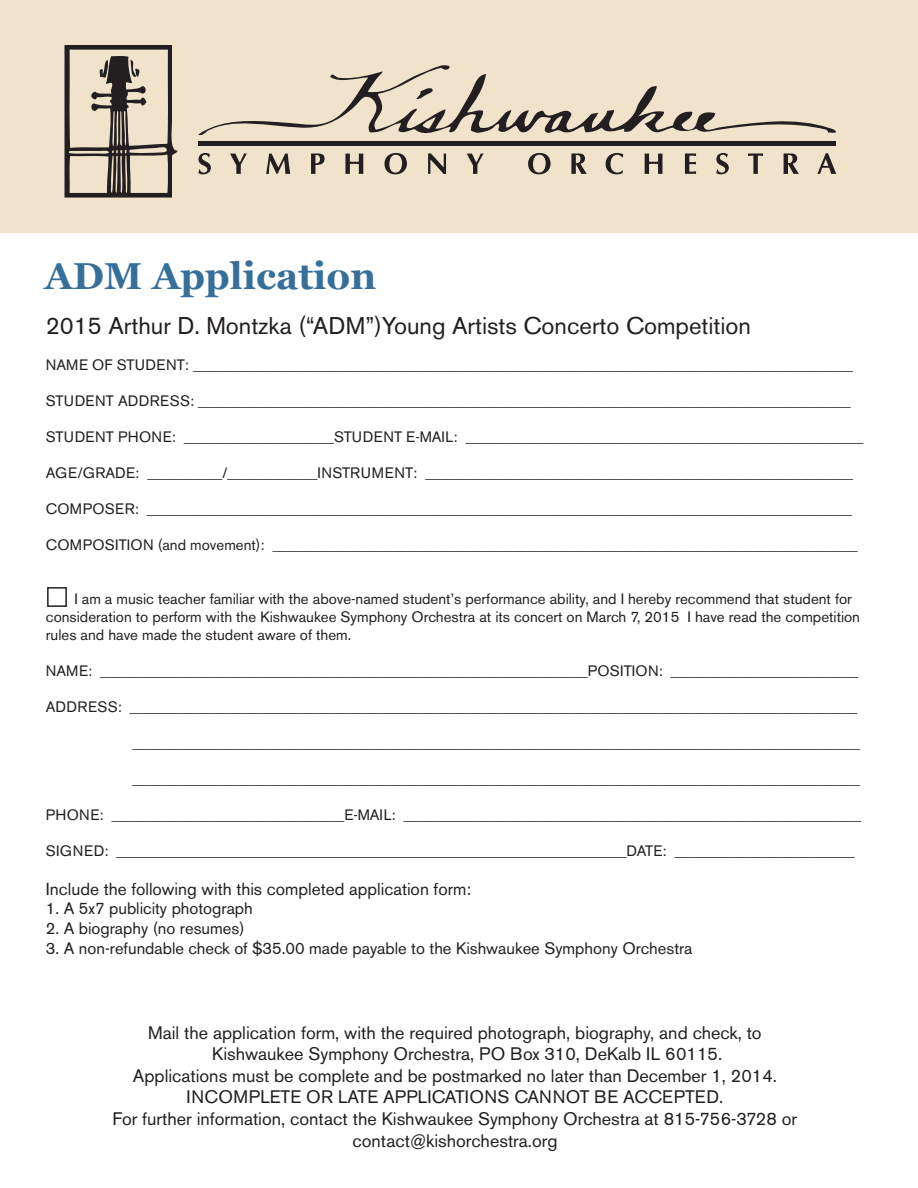
<style>
.page{position:relative;width:918px;height:1188px;background:#fff}
.page>*{position:absolute;margin:0;border:0;box-sizing:border-box;transform-origin:0 0}
.t1{font:700 37.5px "Georgia";color:#356f9a}
.t2{font:24px "Akzidenz Grotesk BE";color:#231f20}
.t3{font:18px "Akzidenz Grotesk BE";color:#231f20}
.t4{font:18px "Akzidenz Grotesk BE";letter-spacing:.02em;color:#231f20}
.t5{font:17.25px "Akzidenz Grotesk BE";color:#231f20}
.t6{font:16.5px "Akzidenz Grotesk BE";color:#231f20}
.t7{font:15px "Akzidenz Grotesk BE";letter-spacing:.02em;color:#231f20}
.t8{font:15px/18px "Akzidenz Grotesk BE";color:#231f20}
</style>
<div class="page">
<div style="left:0;top:0;width:918px;height:232px;background:#f1e3cb"></div>
<svg style="left:65px;top:45px;width:113px;height:153px"></svg>
<svg style="left:198px;top:65px;width:638px;height:71px"></svg>
<svg style="left:416px;top:87px;width:17px;height:12px"></svg>
<svg style="left:198px;top:153px;width:13px;height:21px"></svg>
<svg style="left:230px;top:154px;width:17px;height:20px"></svg>
<svg style="left:266px;top:154px;width:24px;height:20px"></svg>
<svg style="left:311px;top:154px;width:14px;height:20px"></svg>
<svg style="left:345px;top:154px;width:18px;height:20px"></svg>
<svg style="left:384px;top:153px;width:23px;height:21px"></svg>
<svg style="left:428px;top:154px;width:18px;height:20px"></svg>
<svg style="left:467px;top:154px;width:17px;height:20px"></svg>
<svg style="left:528px;top:153px;width:23px;height:21px"></svg>
<svg style="left:571px;top:153px;width:16px;height:21px"></svg>
<svg style="left:606px;top:153px;width:17px;height:21px"></svg>
<svg style="left:645px;top:154px;width:17px;height:20px"></svg>
<svg style="left:685px;top:154px;width:11px;height:20px"></svg>
<svg style="left:716px;top:153px;width:13px;height:21px"></svg>
<svg style="left:748px;top:154px;width:15px;height:20px"></svg>
<svg style="left:784px;top:153px;width:15px;height:21px"></svg>
<svg style="left:817px;top:153px;width:19px;height:21px"></svg>
<hr style="left:198px;top:141px;width:638px;height:4px;background:#231f20">
<div style="left:47px;top:587px;width:20px;height:20px;border:2px solid #231f20"></div>
<h1 class="t1" style="left:45px;top:255px;width:333px">ADM Application</h1>
<h2 class="t2" style="left:46px;top:311px;width:707px">2015 Arthur D. Montzka (“ADM”)Young Artists Concerto Competition</h2>
<p class="t8" style="left:46px;top:356px;width:809px">NAME OF STUDENT: ________________________________________________________________________________________</p>
<p class="t7" style="left:46px;top:392px;width:806px">STUDENT ADDRESS: _______________________________________________________________________________________</p>
<p class="t7" style="left:46px;top:428px;width:819px">STUDENT PHONE: ____________________STUDENT E-MAIL: _____________________________________________________</p>
<p class="t7" style="left:46px;top:464px;width:808px">AGE/GRADE: __________/____________INSTRUMENT: _________________________________________________________</p>
<p class="t7" style="left:46px;top:500px;width:808px">COMPOSER: ______________________________________________________________________________________________</p>
<p class="t8" style="left:46px;top:536px;width:813px">COMPOSITION (and movement): ______________________________________________________________________________</p>
<p class="t8" style="left:46px;top:590px;width:816px;text-indent:28px">I am a music teacher familiar with the above-named student’s performance ability, and I hereby recommend that student for consideration to perform with the Kishwaukee Symphony Orchestra at its concert on March 7, 2015 I have read the competition rules and have made the student aware of them.</p>
<p class="t7" style="left:46px;top:662px;width:814px">NAME: _________________________________________________________________POSITION: _________________________</p>
<p class="t7" style="left:46px;top:698px;width:813px">ADDRESS: _________________________________________________________________________________________________</p>
<p class="t8" style="left:132px;top:734px;width:729px">_________________________________________________________________________________________________</p>
<p class="t8" style="left:132px;top:770px;width:729px">_________________________________________________________________________________________________</p>
<p class="t7" style="left:46px;top:806px;width:817px">PHONE: _______________________________E-MAIL: _____________________________________________________________</p>
<p class="t7" style="left:46px;top:842px;width:810px">SIGNED: ____________________________________________________________________DATE: ________________________</p>
<p class="t5" style="left:46px;top:878px;width:427px">Include the following with this completed application form:</p>
<p class="t6" style="left:46px;top:899px;width:208px">1. A 5x7 publicity photograph</p>
<p class="t6" style="left:46px;top:919px;width:200px">2. A biography (no resumes)</p>
<p class="t6" style="left:46px;top:938px;width:648px">3. A non-refundable check of $35.00 made payable to the Kishwaukee Symphony Orchestra</p>
<p class="t3" style="left:148px;top:1022px;width:615px">Mail the application form, with the required photograph, biography, and check, to</p>
<p class="t3" style="left:212px;top:1043px;width:512px">Kishwaukee Symphony Orchestra, PO Box 310, DeKalb IL 60115.</p>
<p class="t3" style="left:133px;top:1065px;width:646px">Applications must be complete and be postmarked no later than December 1, 2014.</p>
<p class="t4" style="left:187px;top:1086px;width:538px">INCOMPLETE OR LATE APPLICATIONS CANNOT BE ACCEPTED.</p>
<p class="t3" style="left:113px;top:1108px;width:686px">For further information, contact the Kishwaukee Symphony Orchestra at 815-756-3728 or</p>
<p class="t3" style="left:352px;top:1130px;width:207px">contact@kishorchestra.org</p>
</div>
